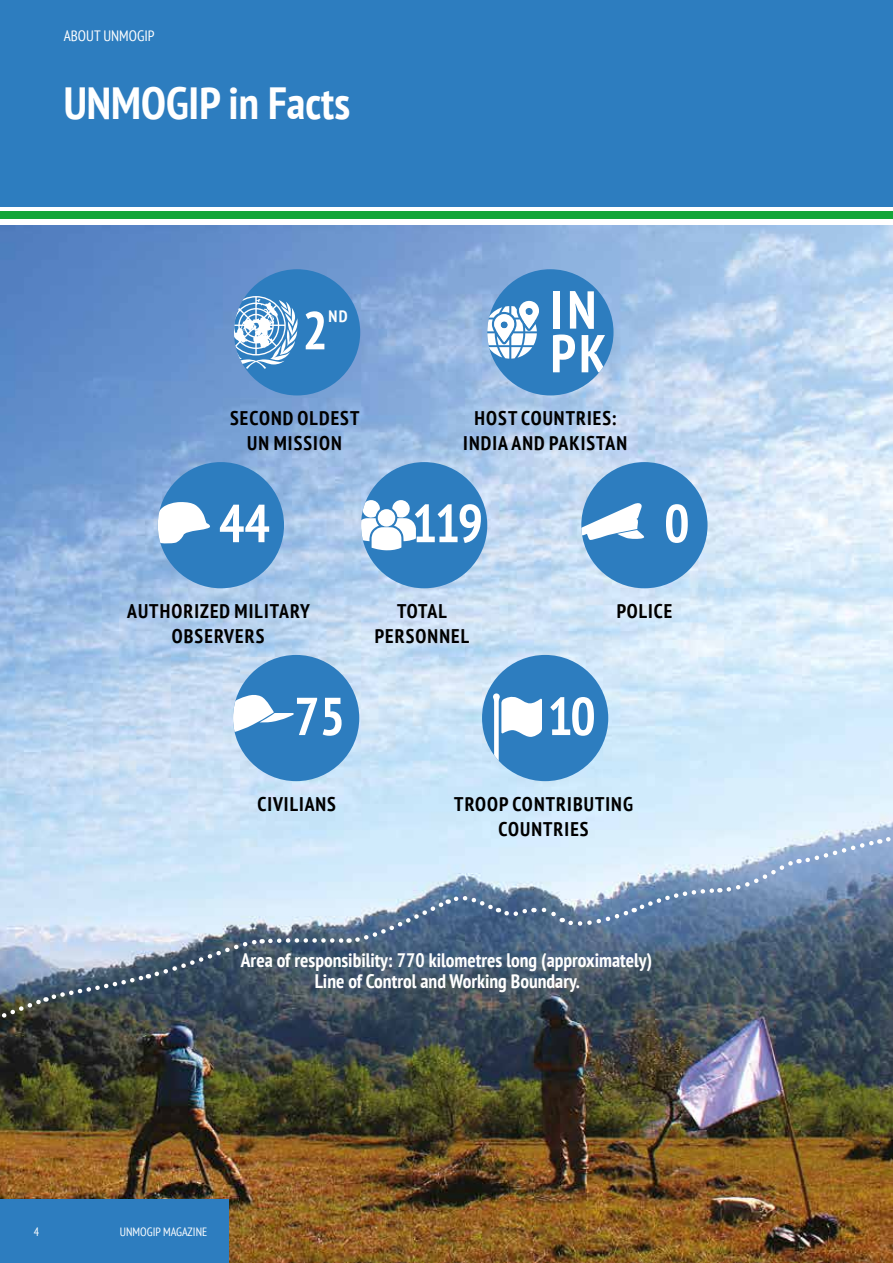
<style>
.page{position:relative;width:893px;height:1263px;background:#fff}
.page>*{position:absolute;margin:0;border:0;box-sizing:border-box;transform-origin:0 0}
.t1{font:700 condensed 53.25px/43.7px "PT Sans";color:#fff}
.t2{font:700 condensed 45px "PT Sans";color:#fff}
.t3{font:700 condensed 19.8px/24.8px "PT Sans";letter-spacing:.055em;color:#000;text-align:center}
.t4{font:700 condensed 19.5px/21px "PT Sans";color:#fff;text-align:center}
.t5{font:700 condensed 16.5px "PT Sans";color:#fff}
.t6{font:condensed 15px "PT Sans";color:#fff}
.t7{font:condensed 12px "PT Sans";color:#fff}
</style>
<div class="page">
<div style="left:0;top:0;width:893px;height:206px;background:#2d7dbf"></div>
<div style="left:0;top:212px;width:893px;height:7px;background:#13a538"></div>
<img style="left:0;top:225px;width:893px;height:1038px">
<div style="left:234px;top:269px;width:126px;height:126px;background:#2d7dbf;border-radius:50%"></div>
<svg style="left:234px;top:296px;width:64px;height:73px"></svg>
<div style="left:482px;top:655px;width:126px;height:126px;background:#2d7dbf;border-radius:50%"></div>
<svg style="left:493px;top:693px;width:49px;height:84px"></svg>
<div style="left:581px;top:462px;width:126px;height:126px;background:#2d7dbf;border-radius:50%"></div>
<svg style="left:581px;top:502px;width:63px;height:38px"></svg>
<div style="left:233px;top:655px;width:126px;height:126px;background:#2d7dbf;border-radius:50%"></div>
<svg style="left:233px;top:694px;width:61px;height:41px"></svg>
<div style="left:158px;top:462px;width:126px;height:126px;background:#2d7dbf;border-radius:50%"></div>
<svg style="left:158px;top:502px;width:52px;height:42px"></svg>
<div style="left:361px;top:462px;width:126px;height:126px;background:#2d7dbf;border-radius:50%"></div>
<svg style="left:361px;top:500px;width:55px;height:50px"></svg>
<div style="left:487px;top:269px;width:126px;height:126px;background:#2d7dbf;border-radius:50%"></div>
<svg style="left:487px;top:301px;width:52px;height:58px"></svg>
<img style="left:0;top:818px;width:893px;height:223px">
<div style="left:0;top:1199px;width:229px;height:64px;background:#2d7dbf"></div>
<p class="t6" style="left:64px;top:26px;width:92px">ABOUT UNMOGIP</p>
<h2 class="t2" style="left:64px;top:73px;width:288px">UNMOGIP in Facts</h2>
<h1 class="t1" style="left:302px;top:308px;width:27px">2</h1>
<p class="t5" style="left:329px;top:305px;width:21px">ND</p>
<p class="t3" style="left:230px;top:405px;width:131px">SECOND OLDEST<br>UN MISSION</p>
<h1 class="t1" style="left:219px;top:501px;width:52px">44</h1>
<h1 class="t1" style="left:551px;top:287px;width:58px">IN<br>PK</h1>
<p class="t3" style="left:463px;top:405px;width:165px">HOST COUNTRIES:<br>INDIA AND PAKISTAN</p>
<h1 class="t1" style="left:412px;top:501px;width:73px">119</h1>
<h1 class="t1" style="left:664px;top:501px;width:27px">0</h1>
<p class="t3" style="left:127px;top:598px;width:184px">AUTHORIZED MILITARY<br>OBSERVERS</p>
<p class="t3" style="left:375px;top:598px;width:96px">TOTAL<br>PERSONNEL</p>
<p class="t3" style="left:617px;top:598px;width:57px">POLICE</p>
<h1 class="t1" style="left:294px;top:693px;width:52px">75</h1>
<p class="t3" style="left:257px;top:791px;width:80px">CIVILIANS</p>
<h1 class="t1" style="left:547px;top:693px;width:50px">10</h1>
<p class="t3" style="left:454px;top:791px;width:180px">TROOP CONTRIBUTING<br>COUNTRIES</p>
<p class="t4" style="left:241px;top:949px;width:413px">Area of responsibility: 770 kilometres long (approximately)<br>Line of Control and Working Boundary.</p>
<p class="t7" style="left:34px;top:1224px;width:7px">4</p>
<p class="t7" style="left:120px;top:1224px;width:89px">UNMOGIP MAGAZINE</p>
</div>
